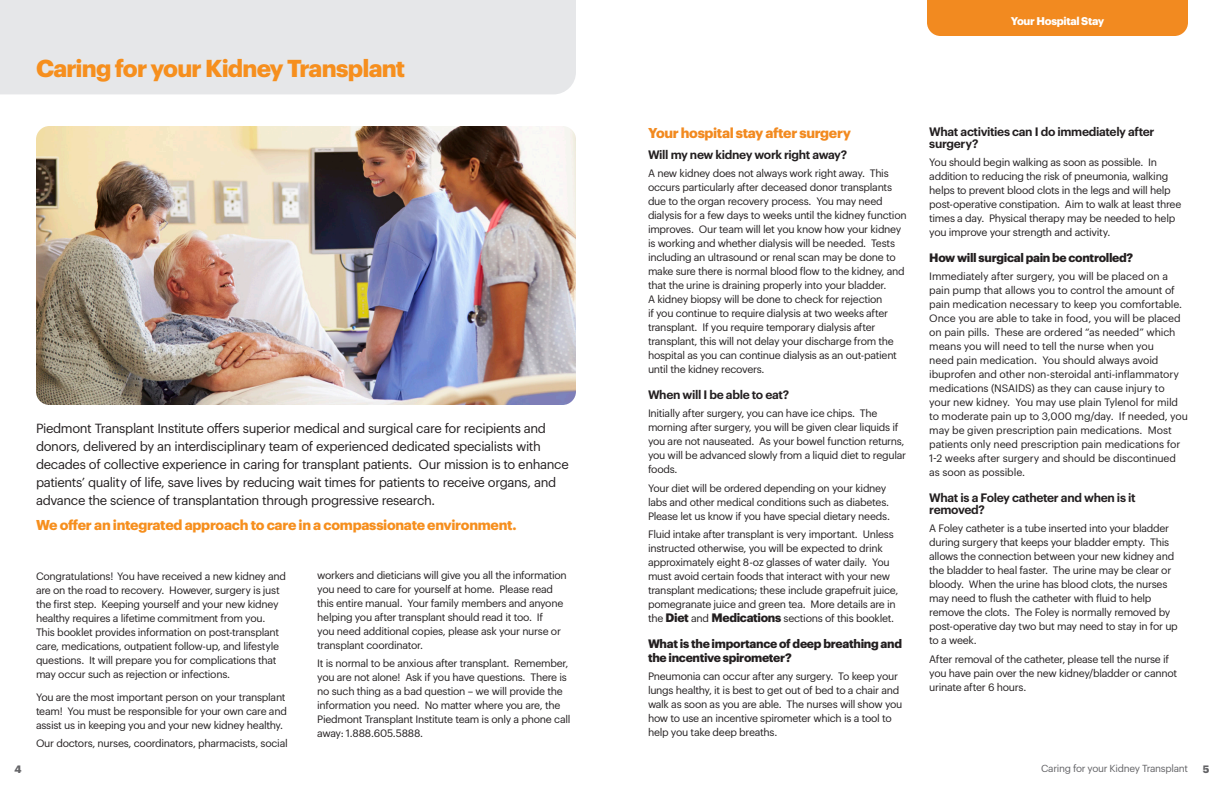
<style>
.page{position:relative;width:1224px;height:792px;background:#fff}
.page>*{position:absolute;margin:0;border:0;box-sizing:border-box;transform-origin:0 0}
.t1{font:700 24px "Graphik";letter-spacing:-.035em;color:#f68f1e}
.t2{font:700 14px "Graphik";letter-spacing:-.02em;color:#f68f1e}
.sub_headline{font:700 14px "Graphik";letter-spacing:-.025em;color:#f28a20}
.t3{font:13px/18px "Graphik";letter-spacing:-.03em;color:#231f20}
.bold{font:600 12px/12px "Graphik";letter-spacing:-.03em;color:#231f20}
.bold-2{font:700 12px/14px "Graphik";letter-spacing:-.025em;color:#231f20}
.t4{font:700 11px "Graphik";letter-spacing:-.025em;color:#fff}
.copy{font:10.5px/14px "Graphik";letter-spacing:-.025em;color:#231f20}
.t5{font:700 10.5px "Graphik";color:#636366}
.t6{font:10px "Graphik";letter-spacing:-.03em;color:#636366}
.s1{font-weight:700;font-size:12px}
</style>
<div class="page">
<div style="left:927px;top:0;width:261px;height:36px;background:#f28a20"></div>
<div style="left:0;top:0;width:576px;height:94px;background:#e6e7e9"></div>
<img style="left:36px;top:126px;width:540px;height:279px">
<p class="t1" style="left:36px;top:50px;width:371px">Caring for your Kidney Transplant</p>
<p class="t3" style="left:36px;top:418px;width:534px">Piedmont Transplant Institute offers superior medical and surgical care for recipients and donors, delivered by an interdisciplinary team of experienced dedicated specialists with decades of collective experience in caring for transplant patients. Our mission is to enhance patients’ quality of life, save lives by reducing wait times for patients to receive organs, and advance the science of transplantation through progressive research.</p>
<p class="t2" style="left:36px;top:514px;width:482px">We offer an integrated approach to care in a compassionate environment.</p>
<p class="copy" style="left:36px;top:568px;width:252px">Congratulations! You have received a new kidney and are on the road to recovery. However, surgery is just the first step. Keeping yourself and your new kidney healthy requires a lifetime commitment from you.<br>This booklet provides information on post-transplant care, medications, outpatient follow-up, and lifestyle questions. It will prepare you for complications that may occur such as rejection or infections.</p>
<p class="copy" style="left:36px;top:689px;width:252px">You are the most important person on your transplant team! You must be responsible for your own care and assist us in keeping you and your new kidney healthy.</p>
<p class="copy" style="left:36px;top:736px;width:253px">Our doctors, nurses, coordinators, pharmacists, social</p>
<p class="copy" style="left:317px;top:567px;width:251px">workers and dieticians will give you all the information you need to care for yourself at home. Please read this entire manual. Your family members and anyone helping you after transplant should read it too. If<br>you need additional copies, please ask your nurse or transplant coordinator.</p>
<p class="copy" style="left:317px;top:655px;width:255px">It is normal to be anxious after transplant. Remember, you are not alone! Ask if you have questions. There is no such thing as a bad question – we will provide the information you need. No matter where you are, the Piedmont Transplant Institute team is only a phone call away: 1.888.605.5888.</p>
<p class="t4" style="left:1011px;top:12px;width:95px">Your Hospital Stay</p>
<p class="sub_headline" style="left:648px;top:122px;width:204px">Your hospital stay after surgery</p>
<p class="bold" style="left:648px;top:147px;width:201px">Will my new kidney work right away?</p>
<p class="copy" style="left:648px;top:165px;width:260px">A new kidney does not always work right away. This occurs particularly after deceased donor transplants due to the organ recovery process. You may need dialysis for a few days to weeks until the kidney function improves. Our team will let you know how your kidney is working and whether dialysis will be needed. Tests including an ultrasound or renal scan may be done to make sure there is normal blood flow to the kidney, and that the urine is draining properly into your bladder.<br>A kidney biopsy will be done to check for rejection<br>if you continue to require dialysis at two weeks after transplant. If you require temporary dialysis after transplant, this will not delay your discharge from the hospital as you can continue dialysis as an out-patient until the kidney recovers.</p>
<p class="bold" style="left:648px;top:387px;width:143px">When will I be able to eat?</p>
<p class="copy" style="left:648px;top:405px;width:260px">Initially after surgery, you can have ice chips. The morning after surgery, you will be given clear liquids if you are not nauseated. As your bowel function returns, you will be advanced slowly from a liquid diet to regular foods.</p>
<p class="copy" style="left:648px;top:480px;width:244px">Your diet will be ordered depending on your kidney labs and other medical conditions such as diabetes.<br>Please let us know if you have special dietary needs.</p>
<p class="copy" style="left:648px;top:526px;width:252px">Fluid intake after transplant is very important. Unless instructed otherwise, you will be expected to drink approximately eight 8-oz glasses of water daily. You must avoid certain foods that interact with your new transplant medications; these include grapefruit juice, pomegranate juice and green tea. More details are in the <span class="s1">Diet</span> and <span class="s1">Medications</span> sections of this booklet.</p>
<p class="bold-2" style="left:648px;top:635px;width:256px">What is the importance of deep breathing and the incentive spirometer?</p>
<p class="copy" style="left:648px;top:668px;width:256px">Pneumonia can occur after any surgery. To keep your lungs healthy, it is best to get out of bed to a chair and walk as soon as you are able. The nurses will show you how to use an incentive spirometer which is a tool to help you take deep breaths.</p>
<p class="bold" style="left:929px;top:124px;width:227px">What activities can I do immediately after surgery?</p>
<p class="copy" style="left:929px;top:155px;width:254px">You should begin walking as soon as possible. In addition to reducing the risk of pneumonia, walking helps to prevent blood clots in the legs and will help post-operative constipation. Aim to walk at least three times a day. Physical therapy may be needed to help you improve your strength and activity.</p>
<p class="bold-2" style="left:929px;top:249px;width:205px">How will surgical pain be controlled?</p>
<p class="copy" style="left:929px;top:269px;width:260px">Immediately after surgery, you will be placed on a pain pump that allows you to control the amount of pain medication necessary to keep you comfortable.<br>Once you are able to take in food, you will be placed on pain pills. These are ordered “as needed” which means you will need to tell the nurse when you<br>need pain medication. You should always avoid ibuprofen and other non-steroidal anti-inflammatory medications (NSAIDS) as they can cause injury to your new kidney. You may use plain Tylenol for mild to moderate pain up to 3,000 mg/day. If needed, you may be given prescription pain medications. Most patients only need prescription pain medications for 1-2 weeks after surgery and should be discontinued as soon as possible.</p>
<p class="bold" style="left:929px;top:490px;width:208px">What is a Foley catheter and when is it removed?</p>
<p class="copy" style="left:929px;top:521px;width:250px">A Foley catheter is a tube inserted into your bladder during surgery that keeps your bladder empty. This allows the connection between your new kidney and the bladder to heal faster. The urine may be clear or bloody. When the urine has blood clots, the nurses may need to flush the catheter with fluid to help remove the clots. The Foley is normally removed by post-operative day two but may need to stay in for up to a week.</p>
<p class="copy" style="left:929px;top:651px;width:249px">After removal of the catheter, please tell the nurse if you have pain over the new kidney/bladder or cannot urinate after 6 hours.</p>
<p class="t5" style="left:14px;top:761px;width:9px">4</p>
<p class="t6" style="left:1041px;top:761px;width:148px">Caring for your Kidney Transplant</p>
<p class="t5" style="left:1203px;top:761px;width:8px">5</p>
</div>
